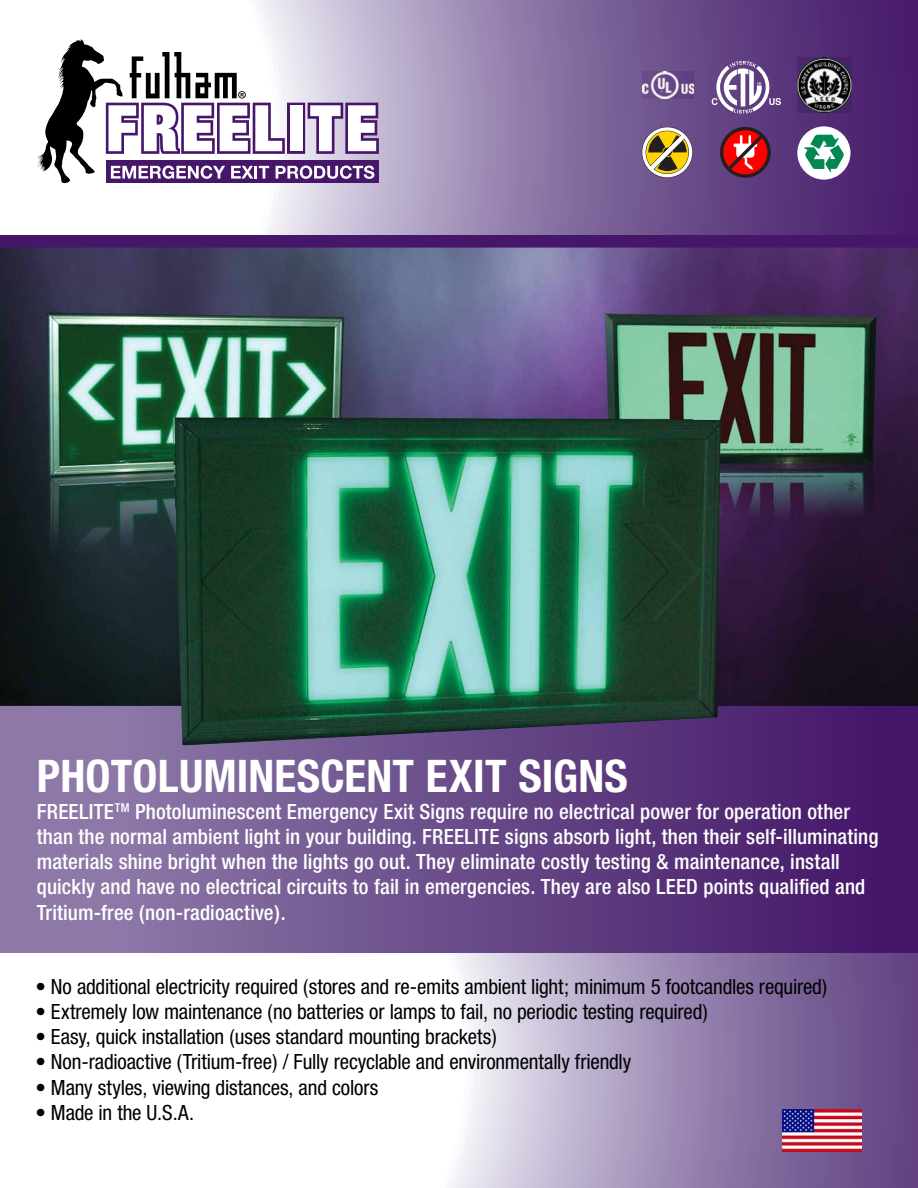
<style>
.page{position:relative;width:918px;height:1188px;background:#fff}
.page>*{position:absolute;margin:0;border:0;box-sizing:border-box;transform-origin:0 0}
.t1{font:700 condensed 45px "Helvetica Neue";letter-spacing:.005em;color:#fff}
.t2{font:500 condensed 21px/25.2px "Helvetica Neue";letter-spacing:.005em;color:#fff}
.t3{font:condensed 21px "Helvetica Neue";letter-spacing:-.01em;color:#000}
.s1{font-family:"Helvetica Neue LT Std"}
</style>
<div class="page">
<svg style="left:0;top:0;width:918px;height:236px"></svg>
<svg style="left:0;top:952px;width:918px;height:236px"></svg>
<div style="left:0;top:706px;width:918px;height:246px;background:linear-gradient(to right,#9383ae,#411466)"></div>
<div style="left:0;top:236px;width:918px;height:14px;background:#46166b"></div>
<svg style="left:36px;top:39px;width:343px;height:145px"></svg>
<div style="left:799px;top:128px;width:50px;height:50px;background:#fff;border-radius:50%"></div>
<div style="left:797px;top:126px;width:53px;height:54px;border:3px solid #fff;border-radius:50%"></div>
<svg style="left:804px;top:135px;width:40px;height:37px"></svg>
<div style="left:720px;top:127px;width:51px;height:51px;border:3px solid #231f20;border-radius:50%"></div>
<svg style="left:724px;top:131px;width:43px;height:43px;background:#c83034"></svg>
<svg style="left:641px;top:126px;width:52px;height:52px"></svg>
<svg style="left:712px;top:61px;width:69px;height:53px"></svg>
<img style="left:643px;top:72px;width:51px;height:27px">
<img style="left:797px;top:58px;width:55px;height:54px">
<img style="left:783px;top:1110px;width:78px;height:41px">
<img style="left:0;top:248px;width:916px;height:481px">
<img style="left:172px;top:417px;width:549px;height:328px">
<h1 class="t1" style="left:37px;top:748px;width:593px">PHOTOLUMINESCENT EXIT SIGNS</h1>
<p class="t2" style="left:37px;top:798px;width:843px">FREELITE<sup>TM</sup> Photoluminescent Emergency Exit Signs require no electrical power for operation other than the normal ambient light in your building. FREELITE signs absorb light, then their self-illuminating materials shine bright when the lights go out. They eliminate costly testing &amp; maintenance, install quickly and have no electrical circuits to fail in emergencies. They are also LEED points qualified and Tritium-free (non-radioactive).</p>
<p class="t3" style="left:35px;top:974px;width:793px">• No additional electricity required (stores and re-emits ambient light<span class="s1">; minimum 5 footcandles required</span>)</p>
<p class="t3" style="left:35px;top:999px;width:674px">• Extremely low maintenance (no batteries or lamps to fail, no periodic testing required)</p>
<p class="t3" style="left:35px;top:1025px;width:463px">• Easy, quick installation (uses standard mounting brackets)</p>
<p class="t3" style="left:35px;top:1050px;width:597px">• Non-radioactive (Tritium-free) / Fully recyclable and environmentally friendly</p>
<p class="t3" style="left:35px;top:1075px;width:344px">• Many styles, viewing distances, and colors</p>
<p class="t3" style="left:35px;top:1100px;width:160px">• Made in the U.S.A.</p>
</div>
